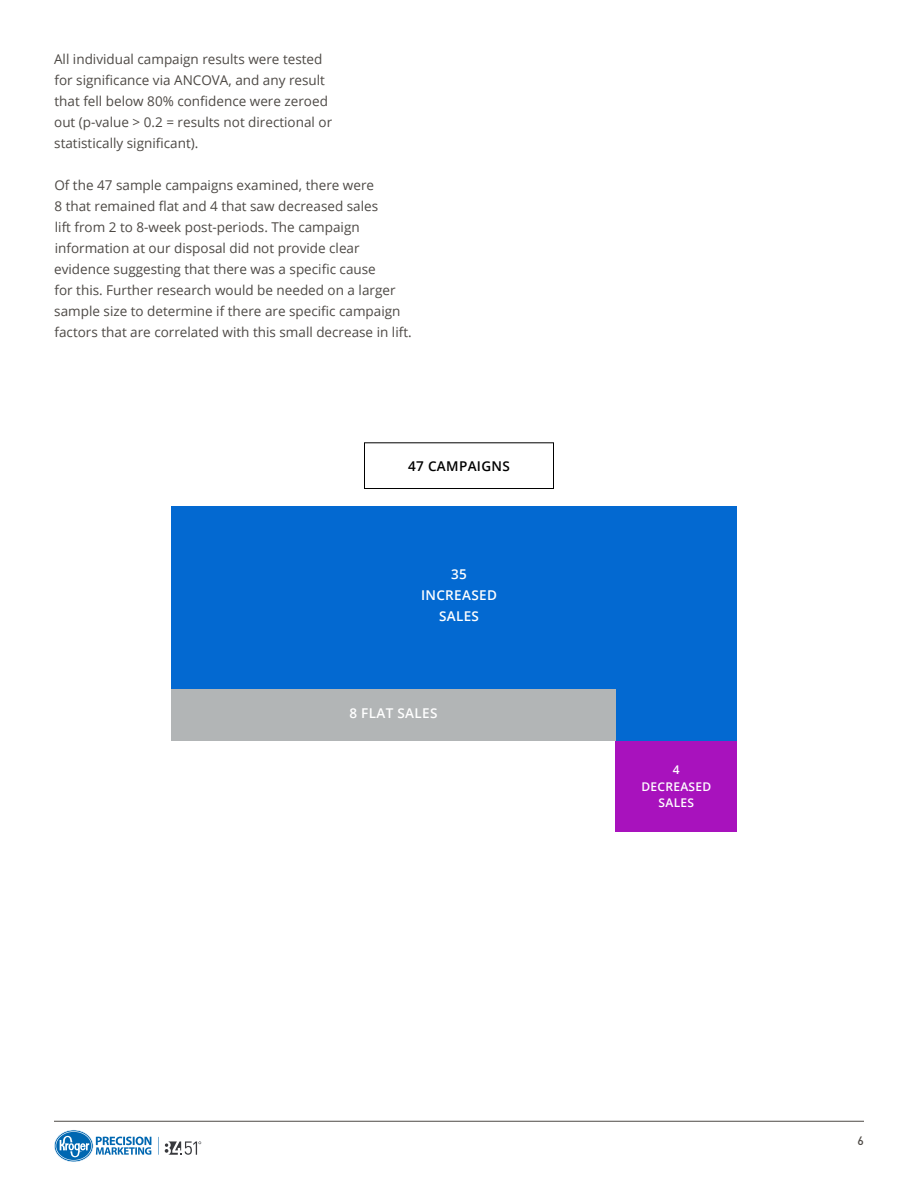
<style>
.page{position:relative;width:918px;height:1188px;background:#fff}
.page>*{position:absolute;margin:0;border:0;box-sizing:border-box;transform-origin:0 0}
.t1{font:13.5px/21px "Open Sans";color:#4d4945}
.t2{font:600 13.5px/21px "Open Sans";letter-spacing:.025em;color:#fff;text-align:center}
.t3{font:600 13.5px "Open Sans";letter-spacing:.025em;color:#000}
.t4{font:600 12px/16.5px "Open Sans";letter-spacing:.025em;color:#fff;text-align:center}
.t5{font:500 12px "DINOT";color:#4d4945}
</style>
<div class="page">
<hr style="left:54px;top:1121px;width:810px;height:1px;background:#4d4945">
<svg style="left:165px;top:1141px;width:36px;height:14px"></svg>
<svg style="left:54px;top:1130px;width:105px;height:32px"></svg>
<div style="left:171px;top:506px;width:566px;height:235px;background:#0369d1"></div>
<div style="left:171px;top:689px;width:445px;height:52px;background:#b2b5b6"></div>
<div style="left:616px;top:741px;width:121px;height:91px;background:#a812bd"></div>
<div style="left:364px;top:442px;width:190px;height:47px;border:1px solid #000"></div>
<p class="t1" style="left:54px;top:49px;width:280px">All individual campaign results were tested for significance via ANCOVA, and any result that fell below 80% confidence were zeroed out (p-value &gt; 0.2 = results not directional or statistically significant).</p>
<p class="t1" style="left:54px;top:175px;width:359px">Of the 47 sample campaigns examined, there were<br>8 that remained flat and 4 that saw decreased sales<br>lift from 2 to 8-week post-periods. The campaign information at our disposal did not provide clear evidence suggesting that there was a specific cause<br>for this. Further research would be needed on a larger sample size to determine if there are specific campaign factors that are correlated with this small decrease in lift.</p>
<p class="t3" style="left:408px;top:457px;width:103px">47 CAMPAIGNS</p>
<p class="t2" style="left:421px;top:563px;width:77px">35<br>INCREASED<br>SALES</p>
<p class="t2" style="left:349px;top:703px;width:90px">8 FLAT SALES</p>
<p class="t4" style="left:641px;top:761px;width:71px">4<br>DECREASED<br>SALES</p>
<p class="t5" style="left:858px;top:1133px;width:8px">6</p>
</div>
